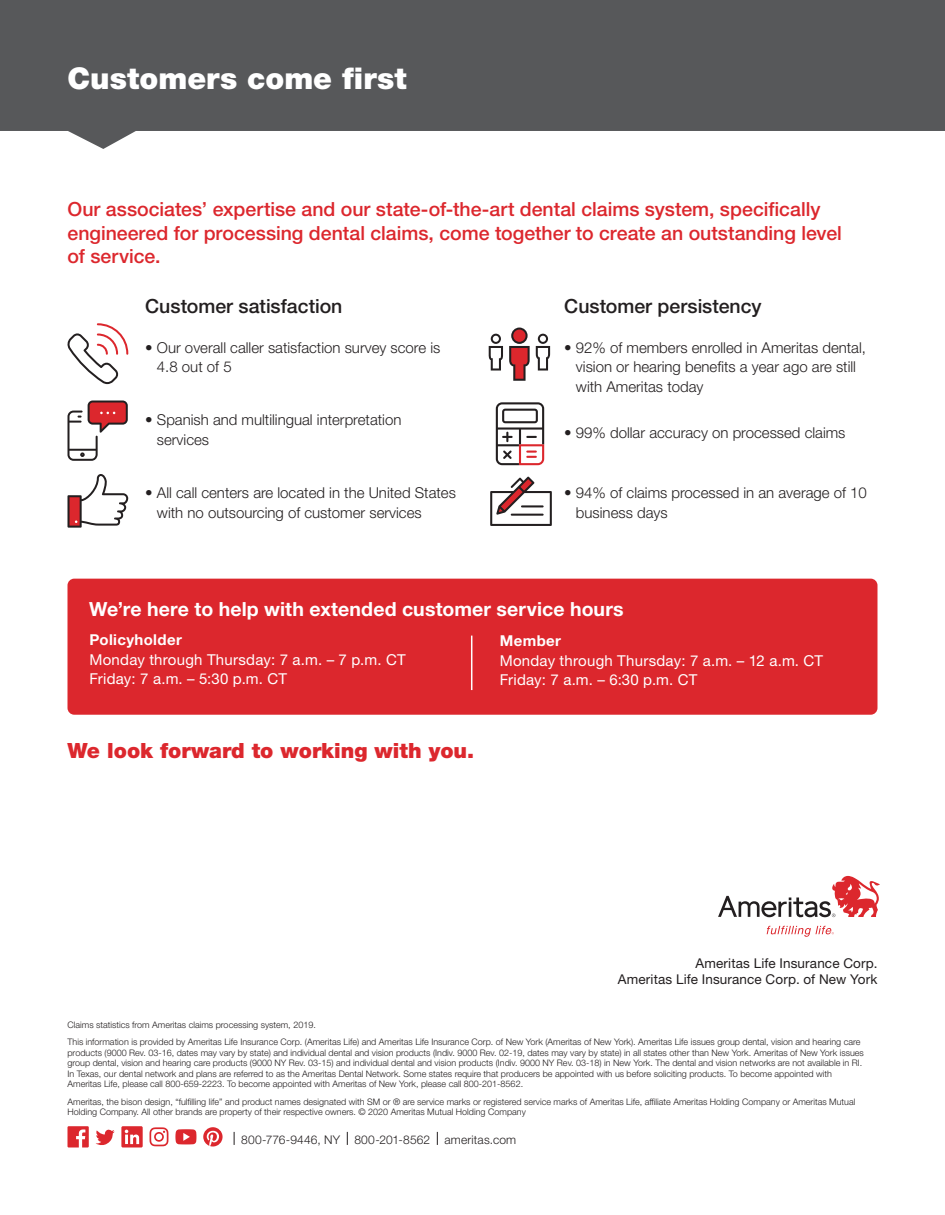
<style>
.page{position:relative;width:945px;height:1215px;background:#fff}
.page>*{position:absolute;margin:0;border:0;box-sizing:border-box;transform-origin:0 0}
.Body_copy_10{font:900 30px "Helvetica Neue LT Std";color:#fff}
.headline{font:900 21px "Helvetica Neue LT Std";color:#dc272d}
.subhead{font:500 19.5px/23.4px "Helvetica Neue LT Std";color:#dc272d}
.subhead-2{font:700 19.5px "Helvetica Neue LT Std";letter-spacing:.005em;color:#fff}
.subhead-3{font:500 19.5px "Helvetica Neue LT Std";color:#231f20}
.Body_copy_10-2{font:300 15px/19.5px "Helvetica Neue LT Std";color:#231f20}
.subhead-4{font:15px "Helvetica Neue LT Std";letter-spacing:.015em;color:#fff}
.Body_copy_10-3{font:15px "Helvetica Neue LT Std";letter-spacing:.015em;color:#fff}
.Body_copy_10-4{font:700 15px "Helvetica Neue LT Std";letter-spacing:.02em;color:#fff}
.subhead-5{font:700 15px "Helvetica Neue LT Std";letter-spacing:.025em;color:#fff}
.t1{font:13.5px "Helvetica Neue LT Std";letter-spacing:.01em;color:#231f20}
.t2{font:300 12px "Helvetica Neue LT Std";letter-spacing:.015em;color:#231f20}
.blk_disclosure{font:300 9px/10.5px "Helvetica Neue LT Std";color:#231f20}
</style>
<div class="page">
<svg style="left:67px;top:474px;width:61px;height:54px"></svg>
<svg style="left:536px;top:334px;width:14px;height:37px"></svg>
<svg style="left:489px;top:334px;width:14px;height:37px"></svg>
<svg style="left:509px;top:328px;width:21px;height:53px"></svg>
<svg style="left:67px;top:323px;width:61px;height:61px"></svg>
<svg style="left:68px;top:401px;width:60px;height:60px"></svg>
<svg style="left:490px;top:477px;width:62px;height:49px"></svg>
<svg style="left:0;top:0;width:945px;height:149px;fill:#57585a"></svg>
<svg style="left:234px;top:1132px;width:1px;height:13px"></svg>
<svg style="left:347px;top:1132px;width:1px;height:13px"></svg>
<svg style="left:437px;top:1132px;width:1px;height:13px"></svg>
<svg style="left:203px;top:1127px;width:20px;height:20px"></svg>
<svg style="left:175px;top:1129px;width:21px;height:15px"></svg>
<svg style="left:150px;top:1127px;width:18px;height:19px"></svg>
<svg style="left:121px;top:1126px;width:22px;height:21px"></svg>
<svg style="left:96px;top:1130px;width:19px;height:15px"></svg>
<svg style="left:68px;top:1126px;width:21px;height:22px"></svg>
<svg style="left:767px;top:926px;width:67px;height:11px"></svg>
<svg style="left:718px;top:876px;width:162px;height:41px"></svg>
<div style="left:68px;top:579px;width:810px;height:136px;background:#dc272d;border-radius:7px"></div>
<hr style="left:471px;top:636px;width:1px;height:54px;background:#fff">
<svg style="left:496px;top:402px;width:48px;height:63px"></svg>
<p class="Body_copy_10" style="left:68px;top:60px;width:341px">Customers come first</p>
<p class="subhead" style="left:68px;top:198px;width:776px">Our associates’ expertise and our state-of-the-art dental claims system, specifically engineered for processing dental claims, come together to create an outstanding level of service.</p>
<p class="subhead-3" style="left:564px;top:294px;width:199px">Customer persistency</p>
<p class="Body_copy_10-2" style="left:576px;top:337px;width:292px;text-indent:-12px">• 92% of members enrolled in Ameritas dental, vision or hearing benefits a year ago are still with Ameritas today</p>
<p class="Body_copy_10-2" style="left:564px;top:423px;width:283px">• 99% dollar accuracy on processed claims</p>
<p class="subhead-3" style="left:145px;top:294px;width:199px">Customer satisfaction</p>
<p class="Body_copy_10-2" style="left:157px;top:337px;width:285px;text-indent:-12px">• Our overall caller satisfaction survey score is<br>4.8 out of 5</p>
<p class="Body_copy_10-2" style="left:157px;top:410px;width:246px;text-indent:-12px">• Spanish and multilingual interpretation services</p>
<p class="Body_copy_10-2" style="left:157px;top:483px;width:300px;text-indent:-12px">• All call centers are located in the United States with no outsourcing of customer services</p>
<p class="Body_copy_10-2" style="left:576px;top:483px;width:292px;text-indent:-12px">• 94% of claims processed in an average of 10 business days</p>
<p class="subhead-2" style="left:89px;top:597px;width:536px">We’re here to help with extended customer service hours</p>
<p class="Body_copy_10-4" style="left:90px;top:631px;width:94px">Policyholder</p>
<p class="Body_copy_10-3" style="left:90px;top:651px;width:318px">Monday through Thursday: 7 a.m. – 7 p.m. CT</p>
<p class="Body_copy_10-3" style="left:90px;top:670px;width:199px">Friday: 7 a.m. – 5:30 p.m. CT</p>
<p class="headline" style="left:68px;top:738px;width:408px">We look forward to working with you.</p>
<p class="subhead-5" style="left:500px;top:631px;width:63px">Member</p>
<p class="subhead-4" style="left:500px;top:651px;width:325px">Monday through Thursday: 7 a.m. – 12 a.m. CT</p>
<p class="subhead-4" style="left:500px;top:671px;width:199px">Friday: 7 a.m. – 6:30 p.m. CT</p>
<p class="t1" style="left:696px;top:955px;width:183px">Ameritas Life Insurance Corp.</p>
<p class="t1" style="left:618px;top:971px;width:261px">Ameritas Life Insurance Corp. of New York</p>
<p class="blk_disclosure" style="left:68px;top:1019px;width:250px">Claims statistics from Ameritas claims processing system, 2019.</p>
<p class="blk_disclosure" style="left:68px;top:1037px;width:798px">This information is provided by Ameritas Life Insurance Corp. (Ameritas Life) and Ameritas Life Insurance Corp. of New York (Ameritas of New York). Ameritas Life issues group dental, vision and hearing care products (9000 Rev. 03-16, dates may vary by state) and individual dental and vision products (Indiv. 9000 Rev. 02-19, dates may vary by state) in all states other than New York. Ameritas of New York issues group dental, vision and hearing care products (9000 NY Rev. 03-15) and individual dental and vision products (Indiv. 9000 NY Rev. 03-18) in New York. The dental and vision networks are not available in RI.<br>In Texas, our dental network and plans are referred to as the Ameritas Dental Network. Some states require that producers be appointed with us before soliciting products. To become appointed with Ameritas Life, please call 800-659-2223. To become appointed with Ameritas of New York, please call 800-201-8562.</p>
<p class="blk_disclosure" style="left:68px;top:1096px;width:789px">Ameritas, the bison design, “fulfilling life” and product names designated with SM or ® are service marks or registered service marks of Ameritas Life, affiliate Ameritas Holding Company or Ameritas Mutual<br>Holding Company. All other brands are property of their respective owners. © 2020 Ameritas Mutual Holding Company</p>
<p class="t2" style="left:241px;top:1132px;width:277px">800-776-9446, NY 800-201-8562 ameritas.com</p>
</div>
